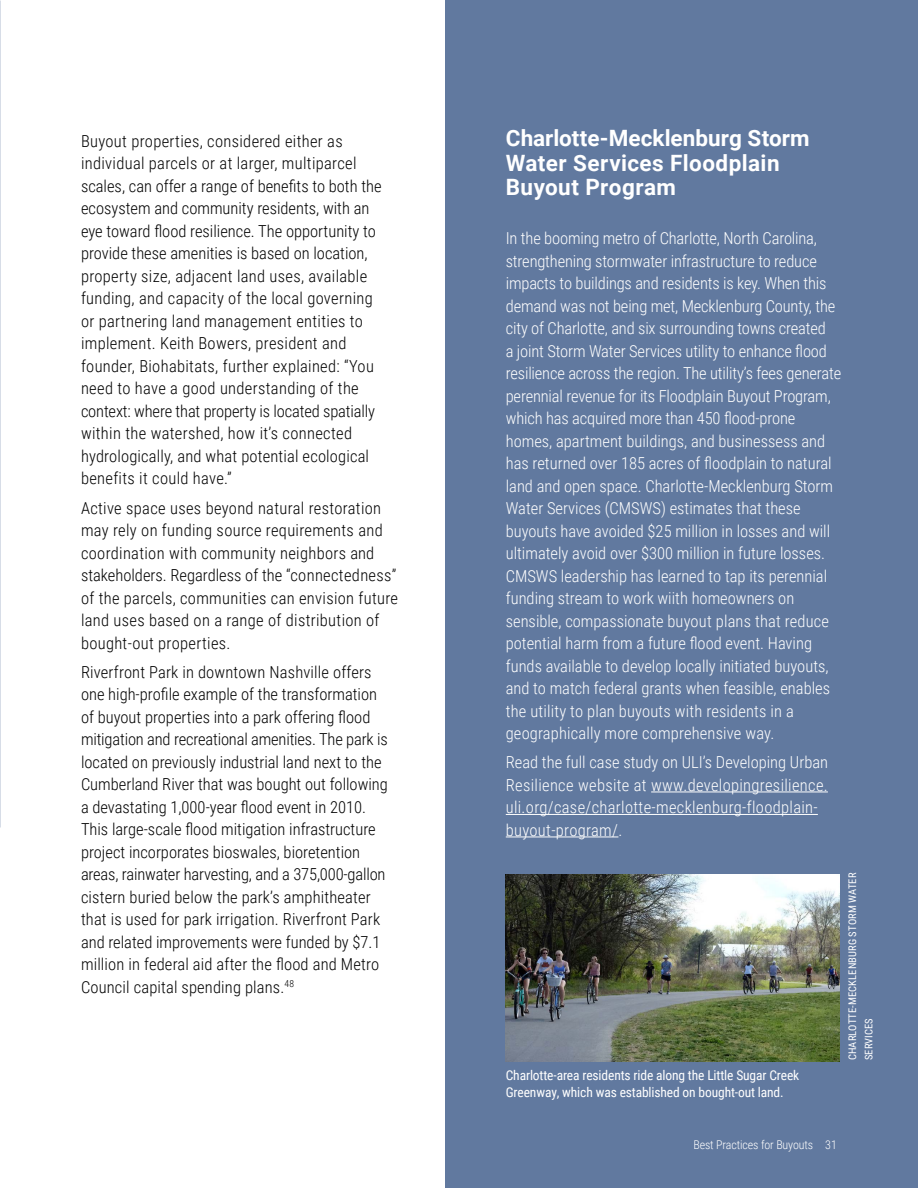
<style>
.page{position:relative;width:918px;height:1188px;background:#fff}
.page>*{position:absolute;margin:0;border:0;box-sizing:border-box;transform-origin:0 0}
.t1{font:700 22.5px/24px "Roboto";letter-spacing:.015em;color:#fff}
.t2{font:300 16.5px/22.5px "Roboto Condensed";letter-spacing:.01em;color:#000}
.t3{font:300 16.5px/22.5px "Roboto Condensed";color:#fff}
.t4{font:300 16.5px/22.5px "Roboto Condensed";letter-spacing:.02em;color:#fff}
.t5{font:13.5px/16.5px "Roboto Condensed";letter-spacing:-.01em;color:#fff}
.t6{font:300 12px "Roboto Condensed";letter-spacing:-.01em;color:#fff}
.t7{font:10.5px/16.5px "Roboto Condensed";letter-spacing:.015em;color:#fff}
</style>
<div class="page">
<div style="left:446px;top:0;width:472px;height:1188px;background:#61799f"></div>
<hr style="left:651px;top:792px;width:177px;height:1px;background:#fff">
<hr style="left:506px;top:814px;width:312px;height:1px;background:#fff">
<hr style="left:506px;top:837px;width:112px;height:1px;background:#fff">
<img style="left:506px;top:875px;width:334px;height:186px">
<p class="t2" style="left:81px;top:129px;width:302px">Buyout properties, considered either as individual parcels or at larger, multiparcel scales, can offer a range of benefits to both the ecosystem and community residents, with an eye toward flood resilience. The opportunity to provide these amenities is based on location, property size, adjacent land uses, available funding, and capacity of the local governing or partnering land management entities to implement. Keith Bowers, president and founder, Biohabitats, further explained: “You need to have a good understanding of the context: where that property is located spatially within the watershed, how it’s connected hydrologically, and what potential ecological benefits it could have.”</p>
<p class="t2" style="left:81px;top:496px;width:319px">Active space uses beyond natural restoration may rely on funding source requirements and coordination with community neighbors and stakeholders. Regardless of the “connectedness” of the parcels, communities can envision future land uses based on a range of distribution of bought-out properties.</p>
<p class="t2" style="left:81px;top:660px;width:308px">Riverfront Park in downtown Nashville offers one high-profile example of the transformation of buyout properties into a park offering flood mitigation and recreational amenities. The park is located on previously industrial land next to the Cumberland River that was bought out following a devastating 1,000-year flood event in 2010.<br>This large-scale flood mitigation infrastructure project incorporates bioswales, bioretention areas, rainwater harvesting, and a 375,000-gallon cistern buried below the park’s amphitheater that is used for park irrigation. Riverfront Park and related improvements were funded by $7.1 million in federal aid after the flood and Metro Council capital spending plans.<sup>48</sup></p>
<h1 class="t1" style="left:506px;top:126px;width:305px">Charlotte-Mecklenburg Storm<br>Water Services Floodplain<br>Buyout Program</h1>
<p class="t3" style="left:506px;top:226px;width:337px">In the booming metro of Charlotte, North Carolina, strengthening stormwater infrastructure to reduce impacts to buildings and residents is key. When this demand was not being met, Mecklenburg County, the city of Charlotte, and six surrounding towns created<br>a joint Storm Water Services utility to enhance flood resilience across the region. The utility’s fees generate perennial revenue for its Floodplain Buyout Program, which has acquired more than 450 flood-prone homes, apartment buildings, and businessess and has returned over 185 acres of floodplain to natural land and open space. Charlotte-Mecklenburg Storm Water Services (CMSWS) estimates that these buyouts have avoided $25 million in losses and will ultimately avoid over $300 million in future losses.<br>CMSWS leadership has learned to tap its perennial funding stream to work wiith homeowners on sensible, compassionate buyout plans that reduce potential harm from a future flood event. Having funds available to develop locally initiated buyouts, and to match federal grants when feasible, enables the utility to plan buyouts with residents in a geographically more comprehensive way.</p>
<p class="t4" style="left:506px;top:751px;width:324px">Read the full case study on ULI’s Developing Urban Resilience website at www.developingresilience. uli.org/case/charlotte-mecklenburg-floodplain&shy;buyout-program/.</p>
<p class="t5" style="left:506px;top:1066px;width:295px">Charlotte-area residents ride along the Little Sugar Creek<br>Greenway, which was established on bought-out land.</p>
<p class="t7" style="left:844px;top:1060px;width:189px;rotate:-90deg">CHARLOTTE-MECKLENBURG STORM WATER<br>SERVICES</p>
<p class="t6" style="left:693px;top:1136px;width:145px">Best Practices for Buyouts 31</p>
</div>
